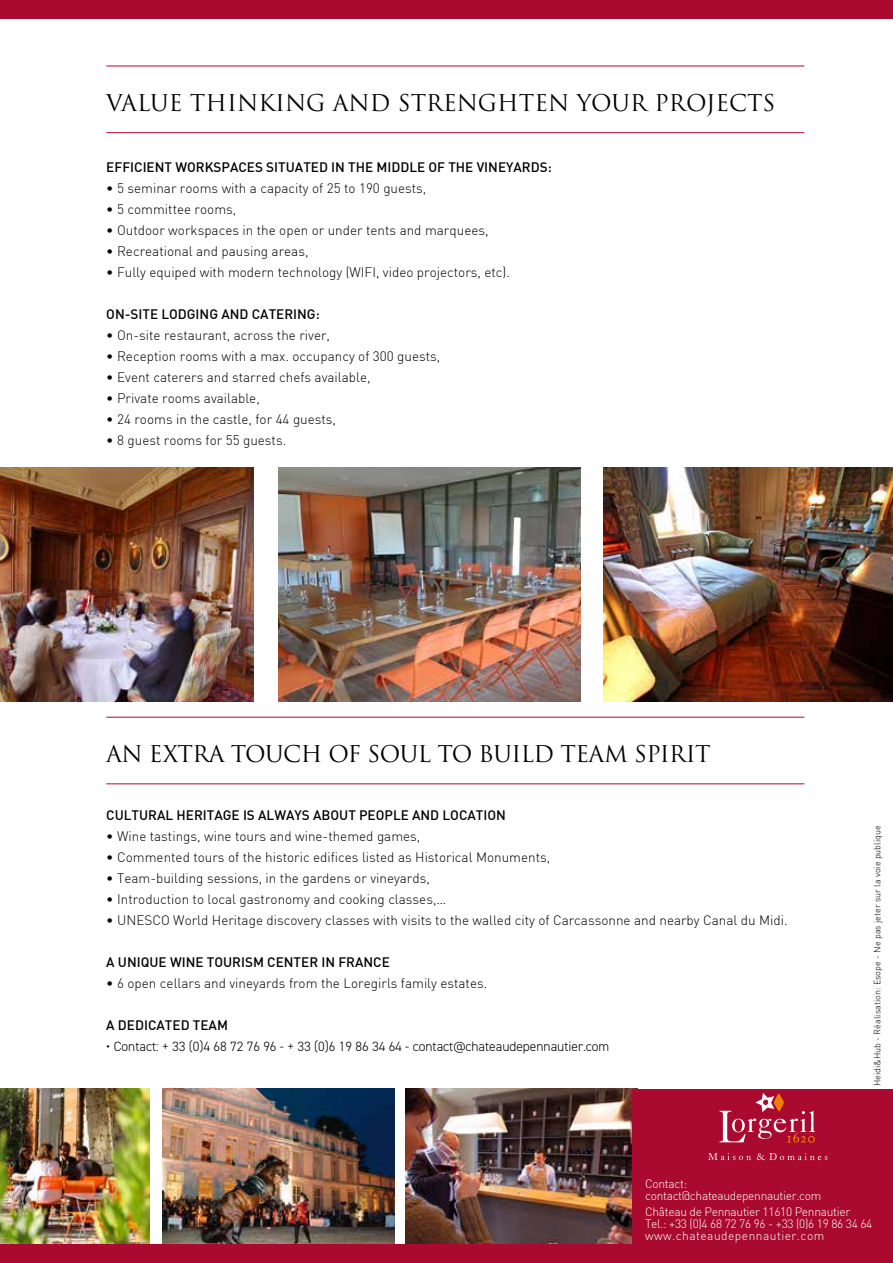
<style>
.page{position:relative;width:893px;height:1263px;background:#fff}
.page>*{position:absolute;margin:0;border:0;box-sizing:border-box;transform-origin:0 0}
.t1{font:22.5px "Trajan Pro";letter-spacing:-.015em;color:#000}
.t2{font:300 13.5px "DIN";color:#000}
.t3{font:500 13.5px "DIN";color:#000}
.t4{font:300 13.5px "DIN2014";color:#000}
.t5{font:300 12px/12px "DIN";letter-spacing:-.025em;color:#fff}
.t6{font:300 9px "DIN";color:#000}
</style>
<div class="page">
<img style="left:405px;top:1089px;width:228px;height:156px">
<img style="left:162px;top:1089px;width:233px;height:156px">
<img style="left:0;top:1089px;width:150px;height:156px">
<div style="left:633px;top:1089px;width:260px;height:163px;background:#aa0a2f"></div>
<img style="left:279px;top:468px;width:301px;height:234px">
<img style="left:0;top:468px;width:254px;height:234px">
<img style="left:603px;top:468px;width:290px;height:234px">
<svg style="left:708px;top:1153px;width:43px;height:7px"></svg>
<svg style="left:757px;top:1153px;width:70px;height:7px"></svg>
<svg style="left:719px;top:1093px;width:96px;height:50px"></svg>
<div style="left:0;top:0;width:893px;height:18px;background:#aa0a2f"></div>
<div style="left:0;top:1245px;width:893px;height:18px;background:#aa0a2f"></div>
<hr style="left:106px;top:66px;width:698px;height:1px;background:#aa0a2f">
<hr style="left:106px;top:132px;width:698px;height:1px;background:#aa0a2f">
<hr style="left:106px;top:717px;width:698px;height:1px;background:#aa0a2f">
<hr style="left:106px;top:783px;width:698px;height:1px;background:#aa0a2f">
<h1 class="t1" style="left:106px;top:89px;width:670px">VALUE THINKING AND STRENGHTEN YOUR PROJECTS</h1>
<p class="t3" style="left:106px;top:158px;width:447px">EFFICIENT WORKSPACES SITUATED IN THE MIDDLE OF THE VINEYARDS:</p>
<p class="t2" style="left:106px;top:180px;width:322px">• 5 seminar rooms with a capacity of 25 to 190 guests,</p>
<p class="t2" style="left:106px;top:201px;width:132px">• 5 committee rooms,</p>
<p class="t2" style="left:106px;top:222px;width:384px">• Outdoor workspaces in the open or under tents and marquees,</p>
<p class="t2" style="left:106px;top:243px;width:204px">• Recreational and pausing areas,</p>
<p class="t2" style="left:106px;top:264px;width:405px">• Fully equiped with modern technology (WIFI, video projectors, etc).</p>
<p class="t3" style="left:106px;top:305px;width:215px">ON-SITE LODGING AND CATERING:</p>
<p class="t2" style="left:106px;top:327px;width:225px">• On-site restaurant, across the river,</p>
<p class="t2" style="left:106px;top:348px;width:335px">• Reception rooms with a max. occupancy of 300 guests,</p>
<p class="t2" style="left:106px;top:369px;width:266px">• Event caterers and starred chefs available,</p>
<p class="t2" style="left:106px;top:390px;width:155px">• Private rooms available,</p>
<p class="t2" style="left:106px;top:411px;width:231px">• 24 rooms in the castle, for 44 guests,</p>
<p class="t2" style="left:106px;top:432px;width:181px">• 8 guest rooms for 55 guests.</p>
<h1 class="t1" style="left:106px;top:740px;width:606px">AN EXTRA TOUCH OF SOUL TO BUILD TEAM SPIRIT</h1>
<p class="t3" style="left:106px;top:807px;width:401px">CULTURAL HERITAGE IS ALWAYS ABOUT PEOPLE AND LOCATION</p>
<p class="t2" style="left:106px;top:828px;width:316px">• Wine tastings, wine tours and wine-themed games,</p>
<p class="t2" style="left:106px;top:849px;width:445px">• Commented tours of the historic edifices listed as Historical Monuments,</p>
<p class="t2" style="left:106px;top:870px;width:325px">• Team-building sessions, in the gardens or vineyards,</p>
<p class="t2" style="left:106px;top:891px;width:341px">• Introduction to local gastronomy and cooking classes,…</p>
<p class="t2" style="left:106px;top:912px;width:683px">• UNESCO World Heritage discovery classes with visits to the walled city of Carcassonne and nearby Canal du Midi.</p>
<p class="t3" style="left:106px;top:954px;width:285px">A UNIQUE WINE TOURISM CENTER IN FRANCE</p>
<p class="t2" style="left:106px;top:975px;width:382px">• 6 open cellars and vineyards from the Loregirls family estates.</p>
<p class="t3" style="left:106px;top:1017px;width:123px">A DEDICATED TEAM</p>
<p class="t4" style="left:106px;top:1038px;width:504px">• Contact: + 33 (0)4 68 72 76 96 - + 33 (0)6 19 86 34 64 - contact@chateaudepennautier.com</p>
<p class="t6" style="left:872px;top:1086px;width:262px;rotate:-90deg">Heidi&amp;Hub - Réalisation: Esope - Ne pas jeter sur la voie publique</p>
<p class="t5" style="left:645px;top:1178px;width:178px">Contact: contact@chateaudepennautier.com</p>
<p class="t5" style="left:645px;top:1206px;width:229px">Château de Pennautier 11610 Pennautier<br>Tel.: +33 (0)4 68 72 76 96 - +33 (0)6 19 86 34 64 www.chateaudepennautier.com</p>
</div>
